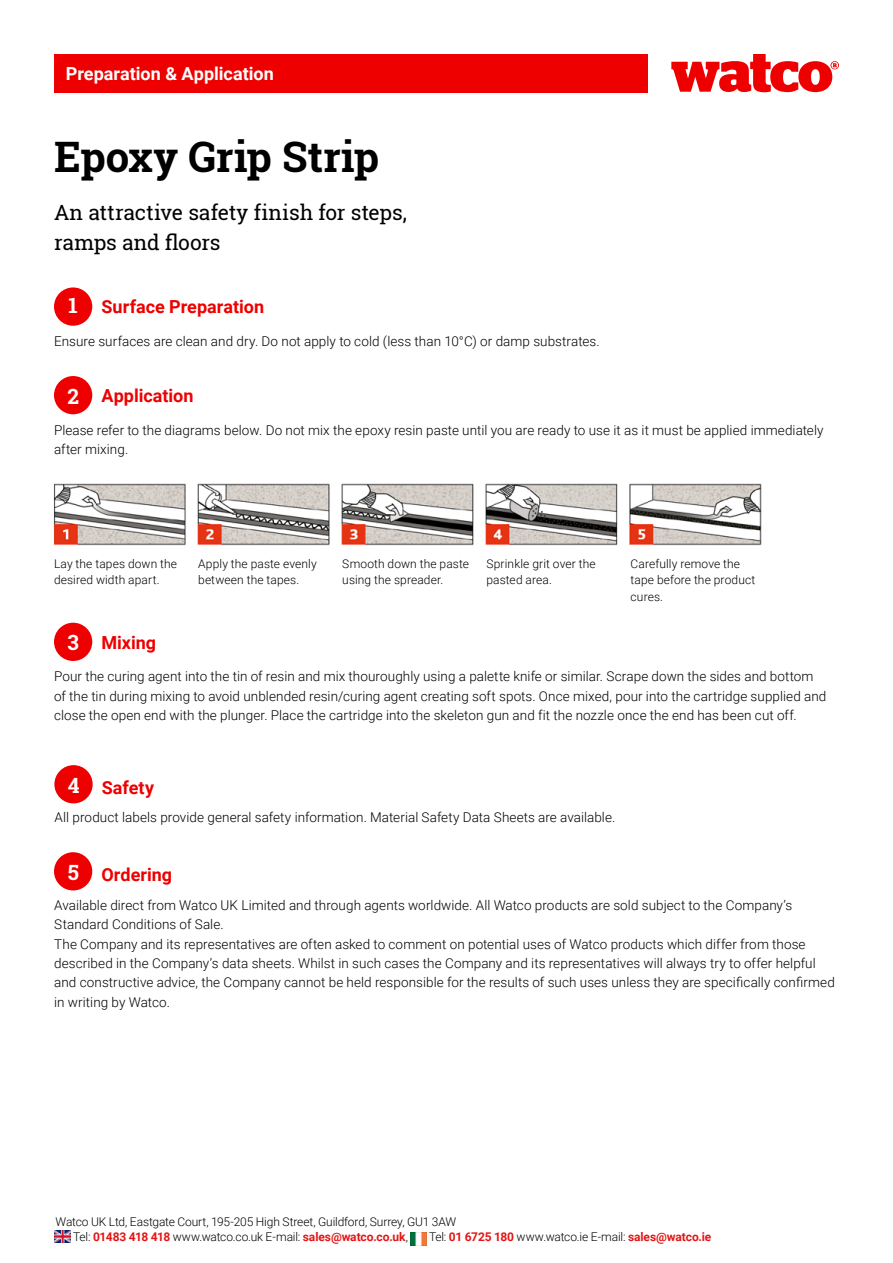
<style>
.page{position:relative;width:893px;height:1263px;background:#fff}
.page>*{position:absolute;margin:0;border:0;box-sizing:border-box;transform-origin:0 0}
.t1{font:700 42px "Roboto Slab";letter-spacing:-.005em;color:#000}
.t2{font:21px/30px "Roboto Slab";letter-spacing:-.005em;color:#000}
.t3{font:700 18px "Roboto";color:#e00}
.t4{font:700 18px "Roboto";color:#fff}
.t5{font:300 13.5px/19.5px "Roboto";letter-spacing:.005em;color:#000}
.t6{font:300 12px/16.5px "Roboto";letter-spacing:.005em;color:#000}
.t7{font:300 12px "Roboto";letter-spacing:-.015em;color:#000}
.s1{font-family:"Roboto Slab";font-size:21px;color:#fff}
.s2{font-weight:700;color:#e41515}
</style>
<div class="page">
<div style="left:54px;top:54px;width:593px;height:38px;background:#e00"></div>
<svg style="left:671px;top:54px;width:168px;height:38px"></svg>
<div style="left:54px;top:287px;width:38px;height:39px;background:#e00;border-radius:50%"></div>
<div style="left:54px;top:376px;width:38px;height:38px;background:#e00;border-radius:50%"></div>
<div style="left:54px;top:623px;width:38px;height:38px;background:#e00;border-radius:50%"></div>
<img style="left:53px;top:483px;width:709px;height:63px">
<div style="left:54px;top:765px;width:39px;height:38px;background:#e00;border-radius:50%"></div>
<div style="left:54px;top:852px;width:38px;height:38px;background:#e00;border-radius:50%"></div>
<img style="left:55px;top:1230px;width:16px;height:13px">
<img style="left:410px;top:1232px;width:16px;height:13px">
<h3 class="t4" style="left:66px;top:61px;width:209px">Preparation &amp; Application</h3>
<h1 class="t1" style="left:54px;top:128px;width:327px">Epoxy Grip Strip</h1>
<h2 class="t2" style="left:54px;top:197px;width:354px">An attractive safety finish for steps, ramps and floors</h2>
<h3 class="t3" style="left:68px;top:294px;width:197px"><span class="s1">1</span> Surface Preparation</h3>
<p class="t5" style="left:54px;top:331px;width:547px">Ensure surfaces are clean and dry. Do not apply to cold (less than 10°C) or damp substrates.</p>
<h3 class="t3" style="left:68px;top:383px;width:127px"><span class="s1">2</span> Application</h3>
<p class="t5" style="left:54px;top:420px;width:771px">Please refer to the diagrams below. Do not mix the epoxy resin paste until you are ready to use it as it must be applied immediately after mixing.</p>
<p class="t6" style="left:54px;top:555px;width:125px">Lay the tapes down the desired width apart.</p>
<p class="t6" style="left:198px;top:555px;width:120px">Apply the paste evenly between the tapes.</p>
<p class="t6" style="left:342px;top:555px;width:128px">Smooth down the paste using the spreader.</p>
<p class="t6" style="left:486px;top:555px;width:111px">Sprinkle grit over the pasted area.</p>
<p class="t6" style="left:631px;top:555px;width:126px">Carefully remove the tape before the product cures.</p>
<h3 class="t3" style="left:68px;top:629px;width:90px"><span class="s1">3</span> Mixing</h3>
<p class="t5" style="left:54px;top:666px;width:774px">Pour the curing agent into the tin of resin and mix thouroughly using a palette knife or similar. Scrape down the sides and bottom of the tin during mixing to avoid unblended resin/curing agent creating soft spots. Once mixed, pour into the cartridge supplied and close the open end with the plunger. Place the cartridge into the skeleton gun and fit the nozzle once the end has been cut off.</p>
<h3 class="t3" style="left:68px;top:775px;width:88px"><span class="s1">4</span> Safety</h3>
<p class="t5" style="left:55px;top:807px;width:562px">All product labels provide general safety information. Material Safety Data Sheets are available.</p>
<h3 class="t3" style="left:68px;top:862px;width:106px"><span class="s1">5</span> Ordering</h3>
<p class="t5" style="left:54px;top:894px;width:782px">Available direct from Watco UK Limited and through agents worldwide. All Watco products are sold subject to the Company’s Standard Conditions of Sale.<br>The Company and its representatives are often asked to comment on potential uses of Watco products which differ from those described in the Company’s data sheets. Whilst in such cases the Company and its representatives will always try to offer helpful and constructive advice, the Company cannot be held responsible for the results of such uses unless they are specifically confirmed in writing by Watco.</p>
<p class="t6" style="left:73px;top:1213px;width:385px;line-height:15.8px;text-indent:-18px">Watco UK Ltd, Eastgate Court, 195-205 High Street, Guildford, Surrey, GU1 3AW<br>Tel: <span class="s2">01483 418 418</span> www.watco.co.uk E-mail: <span class="s2">sales@watco.co.uk</span>,</p>
<p class="t7" style="left:429px;top:1228px;width:284px">Tel: <span class="s2">01 6725 180</span> www.watco.ie E-mail: <span class="s2">sales@watco.ie</span></p>
</div>
